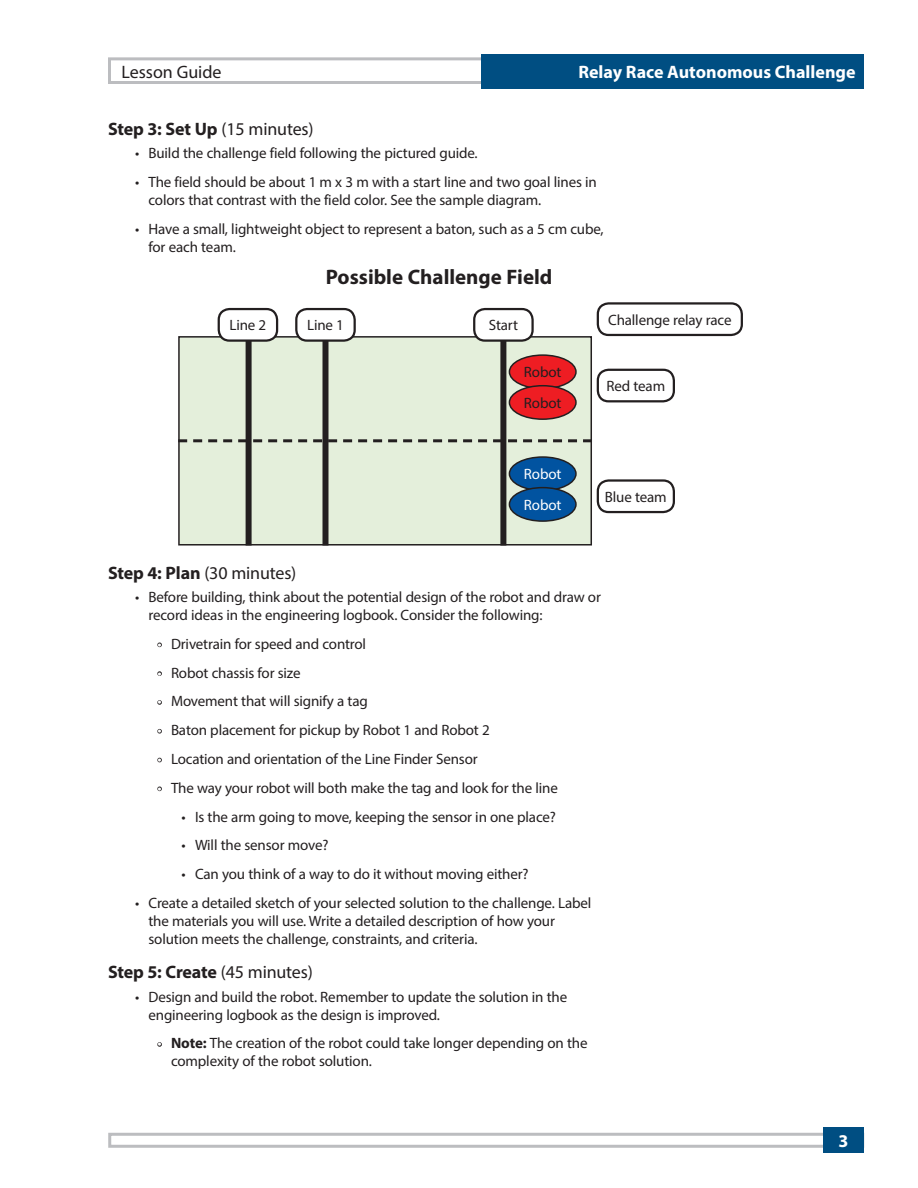
<style>
.page{position:relative;width:918px;height:1188px;background:#fff}
.page>*{position:absolute;margin:0;border:0;box-sizing:border-box;transform-origin:0 0}
.t1{font:700 21px "Myriad Pro";color:#231f20}
.t2{font:700 18px "Myriad Pro";letter-spacing:-.015em;color:#231f20}
.t3{font:18px "Myriad Pro";letter-spacing:-.005em;color:#231f20}
.t4{font:700 18px "Myriad Pro";color:#fff}
.t5{font:15px/18px "Myriad Pro";letter-spacing:-.01em;color:#231f20}
.t6{font:15px "Myriad Pro";letter-spacing:-.01em;color:#fff}
.s1{font-weight:400}
.s2{font-weight:700}
.s3{color:#fff}
</style>
<div class="page">
<svg style="left:157px;top:643px;width:5px;height:4px"></svg>
<svg style="left:157px;top:671px;width:5px;height:5px"></svg>
<svg style="left:157px;top:700px;width:5px;height:5px"></svg>
<svg style="left:157px;top:729px;width:5px;height:5px"></svg>
<svg style="left:157px;top:758px;width:5px;height:4px"></svg>
<svg style="left:157px;top:787px;width:5px;height:4px"></svg>
<svg style="left:157px;top:1042px;width:5px;height:5px"></svg>
<div style="left:179px;top:337px;width:412px;height:208px;background:#e4efdb"></div>
<div style="left:178px;top:336px;width:414px;height:210px;border:2px solid #231f20"></div>
<div style="left:322px;top:336px;width:6px;height:210px;background:#231f20"></div>
<div style="left:500px;top:336px;width:6px;height:210px;background:#231f20"></div>
<div style="left:246px;top:336px;width:6px;height:210px;background:#231f20"></div>
<div style="left:597px;top:302px;width:146px;height:34px;border:2px solid #231f20;border-radius:11px"></div>
<div style="left:597px;top:369px;width:78px;height:33px;border:2px solid #231f20;border-radius:11px"></div>
<div style="left:474px;top:309px;width:59px;height:32px;background:#fff;border-radius:11px"></div>
<div style="left:473px;top:308px;width:61px;height:34px;border:2px solid #231f20;border-radius:11px"></div>
<div style="left:296px;top:309px;width:59px;height:32px;background:#fff;border-radius:11px"></div>
<div style="left:295px;top:308px;width:61px;height:34px;border:2px solid #231f20;border-radius:11px"></div>
<div style="left:219px;top:309px;width:58px;height:32px;background:#fff;border-radius:11px"></div>
<div style="left:218px;top:308px;width:60px;height:34px;border:2px solid #231f20;border-radius:11px"></div>
<div style="left:597px;top:479px;width:78px;height:34px;border:2px solid #231f20;border-radius:11px"></div>
<div style="left:509px;top:355px;width:67px;height:34px;background:#ee1d23;border-radius:50%"></div>
<div style="left:509px;top:354px;width:68px;height:35px;border:2px solid #231f20;border-radius:50%"></div>
<div style="left:509px;top:457px;width:67px;height:34px;background:#0153a0;border-radius:50%"></div>
<div style="left:509px;top:456px;width:68px;height:35px;border:2px solid #231f20;border-radius:50%"></div>
<div style="left:509px;top:386px;width:67px;height:33px;background:#ee1d23;border-radius:50%"></div>
<div style="left:509px;top:385px;width:68px;height:35px;border:2px solid #231f20;border-radius:50%"></div>
<div style="left:509px;top:488px;width:67px;height:33px;background:#0153a0;border-radius:50%"></div>
<div style="left:509px;top:487px;width:68px;height:35px;border:2px solid #231f20;border-radius:50%"></div>
<svg style="left:178px;top:439px;width:414px;height:3px"></svg>
<div style="left:108px;top:57px;width:756px;height:27px;border:3px solid #bcbdc0"></div>
<div style="left:482px;top:54px;width:382px;height:34px;background:#004e82"></div>
<div style="left:108px;top:1133px;width:756px;height:15px;border:3px solid #bcbdc0"></div>
<div style="left:824px;top:1128px;width:40px;height:25px;background:#004e82"></div>
<p class="t3" style="left:122px;top:60px;width:102px">Lesson Guide</p>
<p class="t4" style="left:578px;top:60px;width:279px">Relay Race Autonomous Challenge</p>
<p class="t2" style="left:108px;top:117px;width:207px">Step 3: Set Up <span class="s1">(15 minutes)</span></p>
<p class="t5" style="left:135px;top:144px;width:344px">• Build the challenge field following the pictured guide.</p>
<p class="t5" style="left:148px;top:173px;width:450px;text-indent:-14px">• The field should be about 1 m x 3 m with a start line and two goal lines in colors that contrast with the field color. See the sample diagram.</p>
<p class="t5" style="left:148px;top:220px;width:457px;text-indent:-14px">• Have a small, lightweight object to represent a baton, such as a 5 cm cube, for each team.</p>
<h1 class="t1" style="left:326px;top:263px;width:228px">Possible Challenge Field</h1>
<p class="t5" style="left:229px;top:316px;width:38px">Line 2</p>
<p class="t5" style="left:307px;top:316px;width:38px">Line 1</p>
<p class="t5" style="left:489px;top:316px;width:31px">Start</p>
<p class="t5" style="left:524px;top:363px;width:39px">Robot</p>
<p class="t5" style="left:524px;top:394px;width:39px">Robot</p>
<p class="t6" style="left:524px;top:465px;width:39px">Robot</p>
<p class="t6" style="left:524px;top:496px;width:39px">Robot</p>
<p class="t5" style="left:608px;top:311px;width:125px">Challenge relay race</p>
<p class="t5" style="left:607px;top:377px;width:60px">Red team</p>
<p class="t5" style="left:605px;top:488px;width:63px">Blue team</p>
<p class="t3" style="left:108px;top:561px;width:190px"><span class="s2">Step 4: Plan</span> (30 minutes)</p>
<p class="t5" style="left:148px;top:588px;width:454px;text-indent:-14px">• Before building, think about the potential design of the robot and draw or record ideas in the engineering logbook. Consider the following:</p>
<p class="t5" style="left:158px;top:634px;width:210px"><span class="s3">•</span> Drivetrain for speed and control</p>
<p class="t5" style="left:158px;top:663px;width:145px"><span class="s3">•</span> Robot chassis for size</p>
<p class="t5" style="left:158px;top:692px;width:212px"><span class="s3">•</span> Movement that will signify a tag</p>
<p class="t5" style="left:158px;top:721px;width:334px"><span class="s3">•</span> Baton placement for pickup by Robot 1 and Robot 2</p>
<p class="t5" style="left:158px;top:750px;width:322px"><span class="s3">•</span> Location and orientation of the Line Finder Sensor</p>
<p class="t5" style="left:158px;top:778px;width:402px"><span class="s3">•</span> The way your robot will both make the tag and look for the line</p>
<p class="t5" style="left:182px;top:807px;width:376px">• Is the arm going to move, keeping the sensor in one place?</p>
<p class="t5" style="left:182px;top:836px;width:148px">• Will the sensor move?</p>
<p class="t5" style="left:182px;top:865px;width:349px">• Can you think of a way to do it without moving either?</p>
<p class="t5" style="left:148px;top:894px;width:444px;text-indent:-14px">• Create a detailed sketch of your selected solution to the challenge. Label the materials you will use. Write a detailed description of how your solution meets the challenge, constraints, and criteria.</p>
<p class="t2" style="left:108px;top:960px;width:206px">Step 5: Create <span class="s1">(45 minutes)</span></p>
<p class="t5" style="left:148px;top:987px;width:420px;text-indent:-14px">• Design and build the robot. Remember to update the solution in the engineering logbook as the design is improved.</p>
<p class="t5" style="left:171px;top:1034px;width:418px;text-indent:-14px"><span class="s3">•</span> <span class="s2">Note:</span> The creation of the robot could take longer depending on the complexity of the robot solution.</p>
<p class="t4" style="left:839px;top:1129px;width:11px">3</p>
</div>
